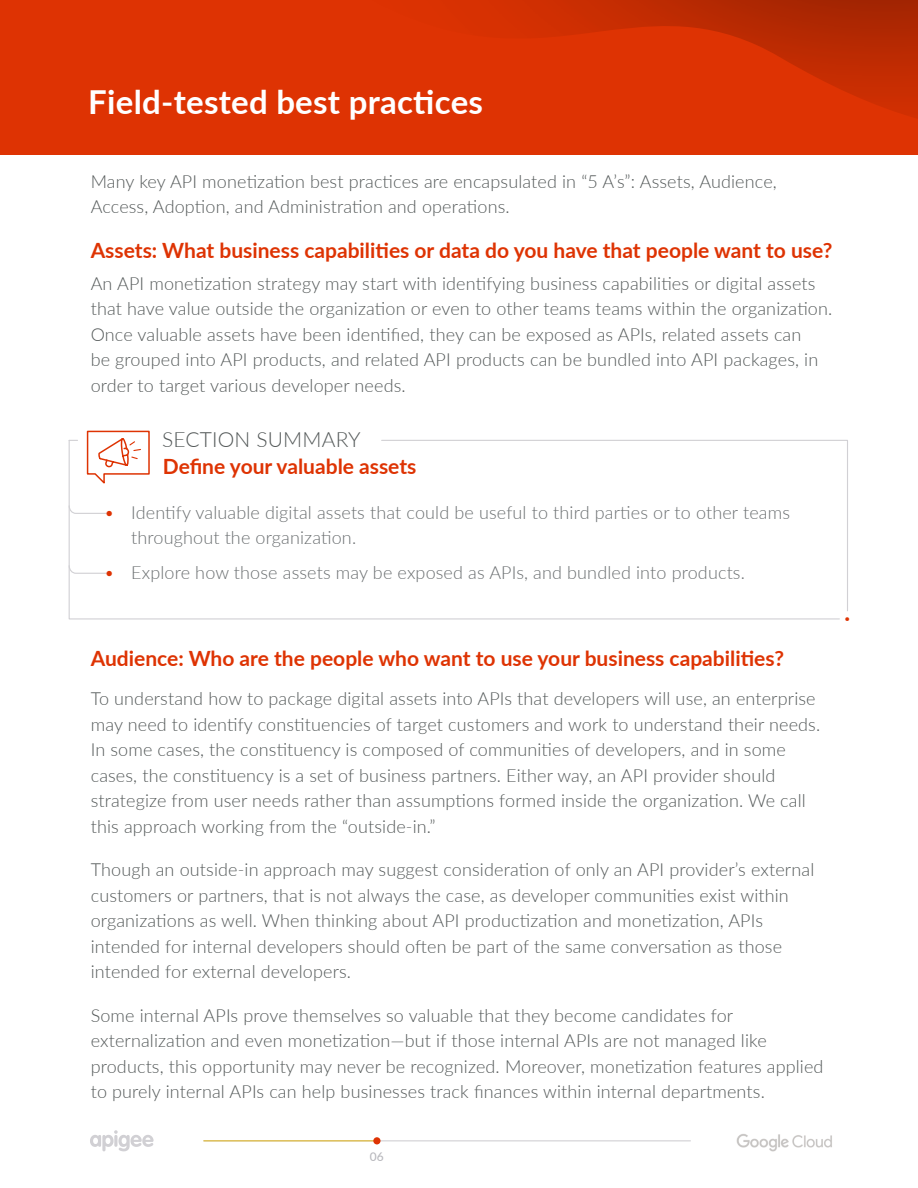
<style>
.page{position:relative;width:918px;height:1188px;background:#fff}
.page>*{position:absolute;margin:0;border:0;box-sizing:border-box;transform-origin:0 0}
.t1{font:700 33px "Lato";letter-spacing:.01em;color:#fff}
.t2{font:30px "Lato";color:#de3303}
.t3{font:700 21px "Lato";color:#de3303}
.t4{font:300 21px "Lato";letter-spacing:.01em;color:#545959}
.t5{font:300 18px/25.5px "Lato";letter-spacing:.01em;color:#545959}
.t6{font:300 18px/25.5px "Lato";letter-spacing:.01em;color:#6a6e70}
.t7{font:500 12px "Lato";color:#b8b8bd}
.s1{color:#de3303}
</style>
<div class="page">
<hr style="left:203px;top:1140px;width:488px;height:1px;background:#d1d0d4">
<hr style="left:203px;top:1140px;width:174px;height:1px;background:#e0b72e">
<div style="left:373px;top:1137px;width:8px;height:7px;background:#de3303;border-radius:50%"></div>
<svg style="left:90px;top:1130px;width:64px;height:21px"></svg>
<img style="left:736px;top:1134px;width:96px;height:18px">
<svg style="left:86px;top:430px;width:64px;height:9px"></svg>
<svg style="left:68px;top:439px;width:780px;height:181px"></svg>
<svg style="left:68px;top:505px;width:41px;height:69px"></svg>
<div style="left:0;top:0;width:918px;height:155px;background:#de3303"></div>
<h1 class="t1" style="left:88px;top:78px;width:396px">Field-tested best practices</h1>
<p class="t5" style="left:91px;top:168px;width:688px">Many key API monetization best practices are encapsulated in “5 A’s”: Assets, Audience,<br>Access, Adoption, and Administration and operations.</p>
<p class="t3" style="left:91px;top:235px;width:743px">Assets: What business capabilities or data do you have that people want to use?</p>
<p class="t5" style="left:91px;top:270px;width:743px">An API monetization strategy may start with identifying business capabilities or digital assets that have value outside the organization or even to other teams teams within the organization.<br>Once valuable assets have been identified, they can be exposed as APIs, related assets can<br>be grouped into API products, and related API products can be bundled into API packages, in order to target various developer needs.</p>
<p class="t4" style="left:162px;top:425px;width:200px">SECTION SUMMARY</p>
<p class="t3" style="left:163px;top:451px;width:255px">Define your valuable assets</p>
<p class="t6" style="left:131px;top:499px;width:660px;text-indent:-27px"><span class="s1">•</span> Identify valuable digital assets that could be useful to third parties or to other teams throughout the organization.</p>
<p class="t6" style="left:104px;top:559px;width:642px"><span class="s1">•</span> Explore how those assets may be exposed as APIs, and bundled into products.</p>
<p class="t3" style="left:91px;top:643px;width:695px">Audience: Who are the people who want to use your business capabilities?</p>
<p class="t5" style="left:91px;top:685px;width:731px">To understand how to package digital assets into APIs that developers will use, an enterprise may need to identify constituencies of target customers and work to understand their needs.<br>In some cases, the constituency is composed of communities of developers, and in some cases, the constituency is a set of business partners. Either way, an API provider should strategize from user needs rather than assumptions formed inside the organization. We call this approach working from the “outside-in.”</p>
<p class="t5" style="left:91px;top:856px;width:725px">Though an outside-in approach may suggest consideration of only an API provider’s external customers or partners, that is not always the case, as developer communities exist within organizations as well. When thinking about API productization and monetization, APIs intended for internal developers should often be part of the same conversation as those intended for external developers.</p>
<p class="t5" style="left:91px;top:1002px;width:734px">Some internal APIs prove themselves so valuable that they become candidates for externalization and even monetization—but if those internal APIs are not managed like products, this opportunity may never be recognized. Moreover, monetization features applied to purely internal APIs can help businesses track finances within internal departments.</p>
<h2 class="t2" style="left:844px;top:588px;width:9px">.</h2>
<p class="t7" style="left:370px;top:1148px;width:16px">06</p>
</div>
